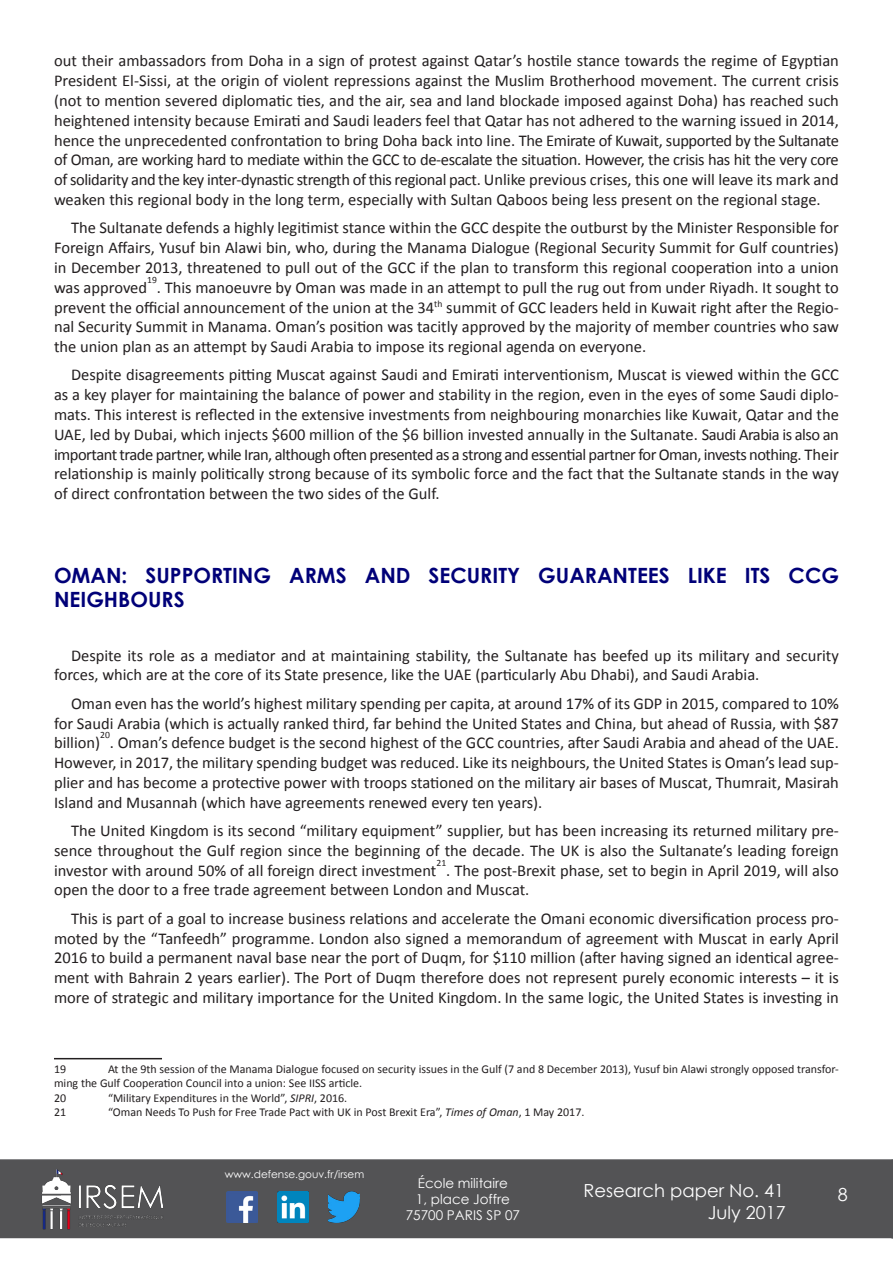
<style>
.page{position:relative;width:893px;height:1263px;background:#fff}
.page>*{position:absolute;margin:0;border:0;box-sizing:border-box;transform-origin:0 0}
.Titre_1{font:700 21px/24px "Century Gothic";color:#000078}
.t1{font:18px/21.6px "Century Gothic";color:#fff;text-align:right}
.Texte_courant{font:16.5px/19.8px "Calibri";color:#231f20;text-align:justify}
.t2{font:13.5px/16.2px "Century Gothic";color:#fff;text-align:center}
.NBP{font:12px/14.4px "Calibri";color:#231f20}
.t3{font:10.5px "Century Gothic";color:#fff}
.Texte_courant-2{font:9.6px "Calibri";color:#231f20}
.s1{font-style:italic}
</style>
<div class="page">
<div style="left:0;top:1159px;width:893px;height:79px;background:#535355;border:2px solid #535355"></div>
<img style="left:38px;top:1161px;width:127px;height:75px">
<img style="left:226px;top:1191px;width:32px;height:32px">
<img style="left:277px;top:1191px;width:32px;height:32px">
<img style="left:328px;top:1191px;width:32px;height:32px">
<svg style="left:891px;top:1159px;width:2px;height:79px"></svg>
<hr style="left:54px;top:1058px;width:108px;height:1px;background:#231f20">
<p class="Texte_courant" style="left:54px;top:51px;width:786px">out their ambassadors from Doha in a sign of protest against Qatar’s hostile stance towards the regime of Egyptian President El-Sissi, at the origin of violent repressions against the Muslim Brotherhood movement. The current crisis (not to mention severed diplomatic ties, and the air, sea and land blockade imposed against Doha) has reached such heightened intensity because Emirati and Saudi leaders feel that Qatar has not adhered to the warning issued in 2014, hence the unprecedented confrontation to bring Doha back into line. The Emirate of Kuwait, supported by the Sultanate of Oman, are working hard to mediate within the GCC to de-escalate the situation. However, the crisis has hit the very core of solidarity and the key inter-dynastic strength of this regional pact. Unlike previous crises, this one will leave its mark and weaken this regional body in the long term, especially with Sultan Qaboos being less present on the regional stage.</p>
<p class="Texte_courant" style="left:54px;top:218px;width:786px;text-indent:17px">The Sultanate defends a highly legitimist stance within the GCC despite the outburst by the Minister Responsible for Foreign Affairs, Yusuf bin Alawi bin, who, during the Manama Dialogue (Regional Security Summit for Gulf countries) in December 2013, threatened to pull out of the GCC if the plan to transform this regional cooperation into a union was approved</p>
<p class="Texte_courant-2" style="left:147px;top:273px;width:11px">19</p>
<p class="Texte_courant" style="left:54px;top:277px;width:786px;text-indent:103px">. This manoeuvre by Oman was made in an attempt to pull the rug out from under Riyadh. It sought to prevent the official announcement of the union at the 34<sup>th</sup> summit of GCC leaders held in Kuwait right after the Regio&shy;nal Security Summit in Manama. Oman’s position was tacitly approved by the majority of member countries who saw the union plan as an attempt by Saudi Arabia to impose its regional agenda on everyone.</p>
<p class="Texte_courant" style="left:54px;top:365px;width:786px;text-indent:17px">Despite disagreements pitting Muscat against Saudi and Emirati interventionism, Muscat is viewed within the GCC as a key player for maintaining the balance of power and stability in the region, even in the eyes of some Saudi diplo&shy;mats. This interest is reflected in the extensive investments from neighbouring monarchies like Kuwait, Qatar and the UAE, led by Dubai, which injects $600 million of the $6 billion invested annually in the Sultanate. Saudi Arabia is also an important trade partner, while Iran, although often presented as a strong and essential partner for Oman, invests nothing. Their relationship is mainly politically strong because of its symbolic force and the fact that the Sultanate stands in the way of direct confrontation between the two sides of the Gulf.</p>
<p class="Titre_1" style="left:54px;top:562px;width:786px">OMAN: SUPPORTING ARMS AND SECURITY GUARANTEES LIKE ITS CCG<br>NEIGHBOURS</p>
<p class="Texte_courant" style="left:54px;top:645px;width:786px;text-indent:17px">Despite its role as a mediator and at maintaining stability, the Sultanate has beefed up its military and security forces, which are at the core of its State presence, like the UAE (particularly Abu Dhabi), and Saudi Arabia.</p>
<p class="Texte_courant" style="left:54px;top:693px;width:786px;text-indent:17px">Oman even has the world’s highest military spending per capita, at around 17% of its GDP in 2015, compared to 10% for Saudi Arabia (which is actually ranked third, far behind the United States and China, but ahead of Russia, with $87 billion)</p>
<p class="Texte_courant-2" style="left:100px;top:729px;width:11px">20</p>
<p class="Texte_courant" style="left:54px;top:733px;width:786px;text-indent:56px">. Oman’s defence budget is the second highest of the GCC countries, after Saudi Arabia and ahead of the UAE.<br>However, in 2017, the military spending budget was reduced. Like its neighbours, the United States is Oman’s lead sup&shy;plier and has become a protective power with troops stationed on the military air bases of Muscat, Thumrait, Masirah Island and Musannah (which have agreements renewed every ten years).</p>
<p class="Texte_courant" style="left:54px;top:821px;width:786px;text-indent:17px">The United Kingdom is its second “military equipment” supplier, but has been increasing its returned military pre&shy;sence throughout the Gulf region since the beginning of the decade. The UK is also the Sultanate’s leading foreign investor with around 50% of all foreign direct investment</p>
<p class="Texte_courant-2" style="left:436px;top:856px;width:11px">21</p>
<p class="Texte_courant" style="left:54px;top:860px;width:786px;text-indent:392px">. The post-Brexit phase, set to begin in April 2019, will also open the door to a free trade agreement between London and Muscat.</p>
<p class="Texte_courant" style="left:54px;top:908px;width:786px;text-indent:17px">This is part of a goal to increase business relations and accelerate the Omani economic diversification process pro&shy;moted by the “Tanfeedh” programme. London also signed a memorandum of agreement with Muscat in early April 2016 to build a permanent naval base near the port of Duqm, for $110 million (after having signed an identical agree&shy;ment with Bahrain 2 years earlier). The Port of Duqm therefore does not represent purely economic interests – it is more of strategic and military importance for the United Kingdom. In the same logic, the United States is investing in</p>
<p class="NBP" style="left:54px;top:1062px;width:786px;text-indent:54px">At the 9th session of the Manama Dialogue focused on security issues in the Gulf (7 and 8 December 2013), Yusuf bin Alawi strongly opposed transfor&shy;ming the Gulf Cooperation Council into a union: See IISS article.</p>
<p class="NBP" style="left:54px;top:1091px;width:14px">20</p>
<p class="NBP" style="left:108px;top:1091px;width:241px">“Military Expenditures in the World”, <span class="s1">SIPRI</span>, 2016.</p>
<p class="NBP" style="left:54px;top:1105px;width:14px">21</p>
<p class="NBP" style="left:108px;top:1105px;width:478px">“Oman Needs To Push for Free Trade Pact with UK in Post Brexit Era”, <span class="s1">Times of Oman</span>, 1 May 2017.</p>
<p class="NBP" style="left:54px;top:1062px;width:14px">19</p>
<p class="t3" style="left:225px;top:1166px;width:141px">www.defense.gouv.fr/irsem</p>
<p class="t2" style="left:406px;top:1174px;width:116px">École militaire<br>1, place Joffre<br>75700 PARIS SP 07</p>
<p class="t1" style="left:584px;top:1179px;width:204px">Research paper No. 41<br>July 2017</p>
<p class="t1" style="left:838px;top:1183px;width:11px">8</p>
</div>
